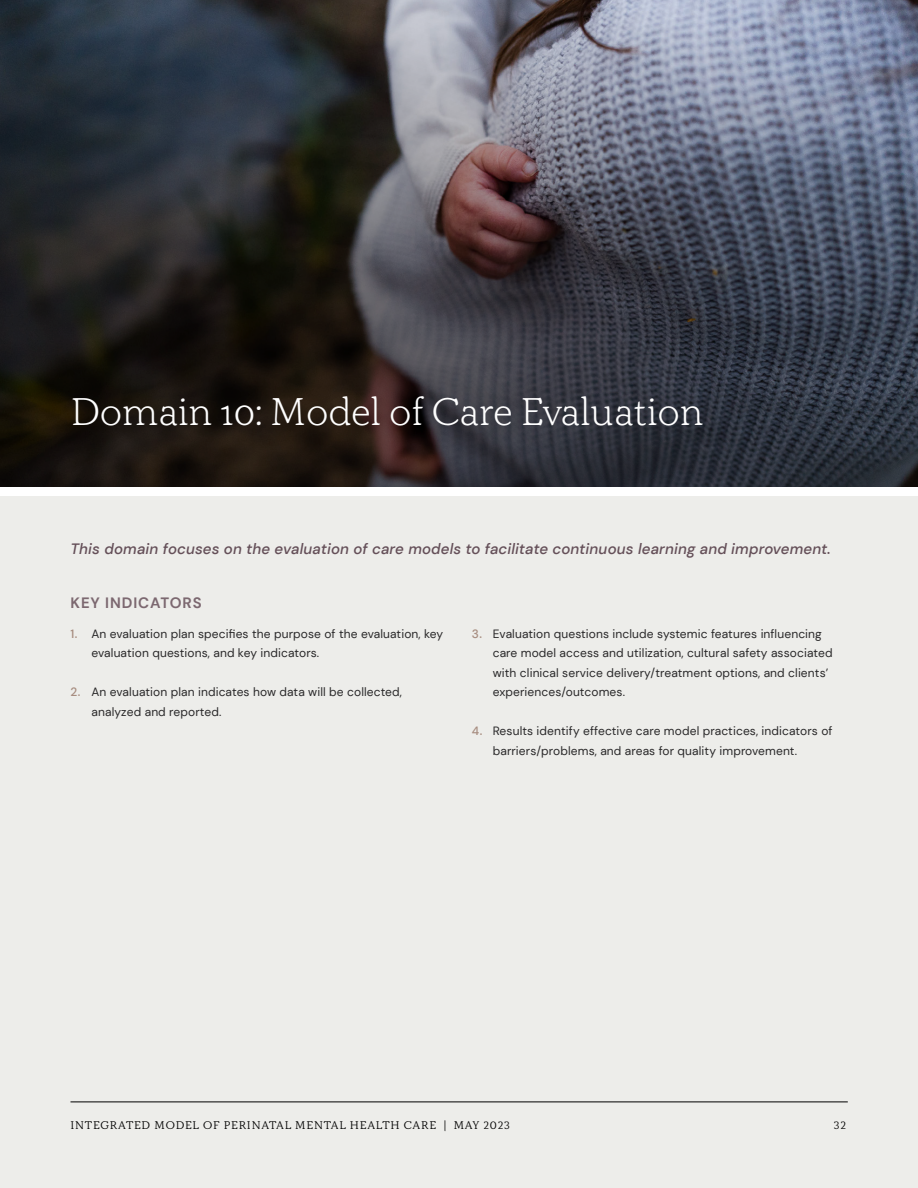
<style>
.page{position:relative;width:918px;height:1188px;background:#ededea}
.page>*{position:absolute;margin:0;border:0;box-sizing:border-box;transform-origin:0 0}
.t1{font:300 39px "Kopius";letter-spacing:-.02em;color:#fff}
.t2{font:italic 500 15px "DM Sans";letter-spacing:.01em;color:#655059}
.t3{font:700 15px "DM Sans";letter-spacing:.06em;color:#7c6870}
.t4{font:12px/19.5px "DM Sans";letter-spacing:.01em;color:#292829}
.t5{font:11.25px "Kopius";letter-spacing:.07em;color:#000}
.s1{font-weight:500;color:#a78d80}
</style>
<div class="page">
<svg style="left:0;top:0;width:918px;height:487px;background:#404149"></svg>
<div style="left:0;top:487px;width:918px;height:9px;background:#fff"></div>
<hr style="left:70px;top:1102px;width:778px;height:1px;background:#000">
<h1 class="t1" style="left:70px;top:388px;width:635px">Domain 10: Model of Care Evaluation</h1>
<p class="t2" style="left:70px;top:539px;width:762px">This domain focuses on the evaluation of care models to facilitate continuous learning and improvement.</p>
<p class="t3" style="left:70px;top:593px;width:133px">KEY INDICATORS</p>
<p class="t4" style="left:92px;top:624px;width:353px;text-indent:-21px"><span class="s1">1.</span> An evaluation plan specifies the purpose of the evaluation, key evaluation questions, and key indicators.</p>
<p class="t4" style="left:92px;top:682px;width:312px;text-indent:-21px"><span class="s1">2.</span> An evaluation plan indicates how data will be collected, analyzed and reported.</p>
<p class="t4" style="left:493px;top:624px;width:341px;text-indent:-21px"><span class="s1">3.</span> Evaluation questions include systemic features influencing care model access and utilization, cultural safety associated with clinical service delivery/treatment options, and clients’ experiences/outcomes.</p>
<p class="t4" style="left:493px;top:721px;width:341px;text-indent:-21px"><span class="s1">4.</span> Results identify effective care model practices, indicators of barriers/problems, and areas for quality improvement.</p>
<p class="t5" style="left:70px;top:1118px;width:441px">INTEGRATED MODEL OF PERINATAL MENTAL HEALTH CARE | MAY 2023</p>
<p class="t5" style="left:834px;top:1118px;width:14px">32</p>
</div>
